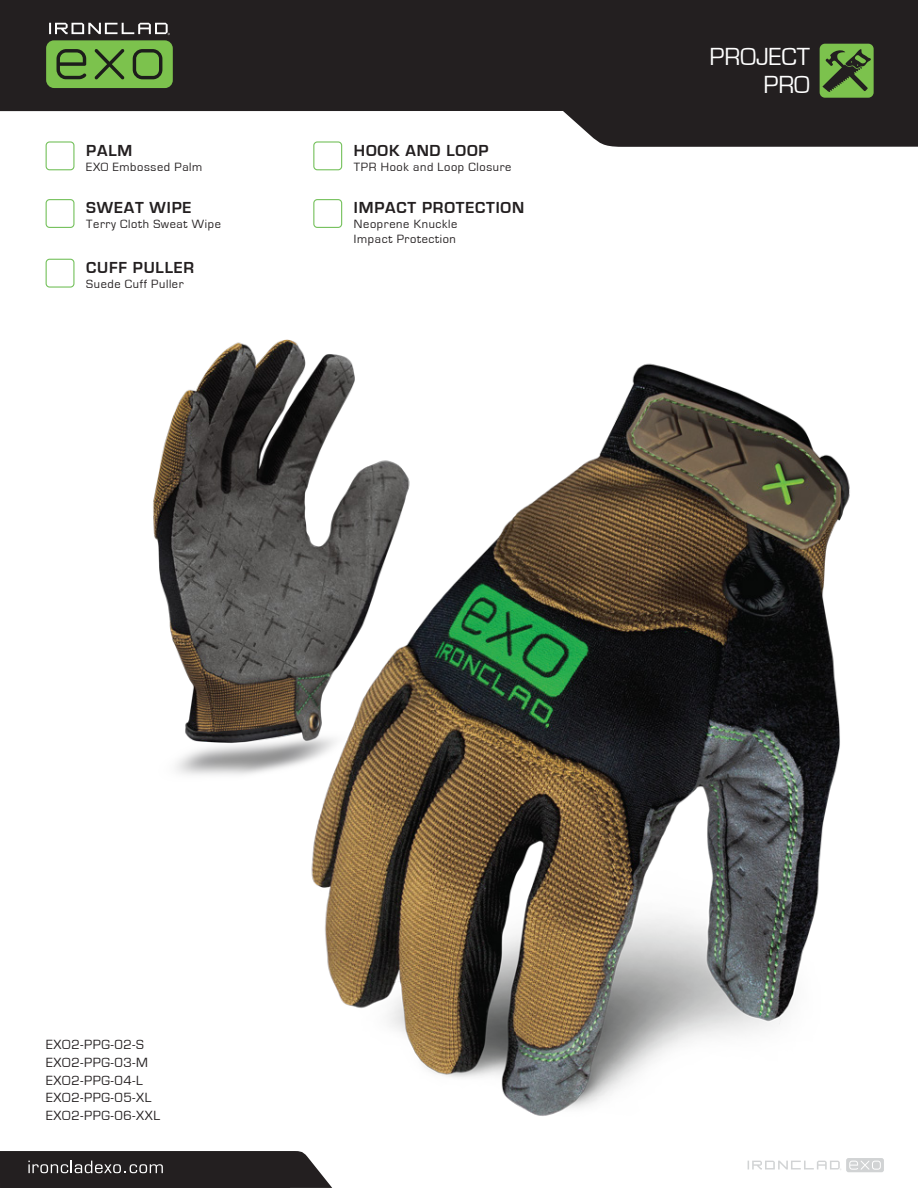
<style>
.page{position:relative;width:918px;height:1188px;background:#fff}
.page>*{position:absolute;margin:0;border:0;box-sizing:border-box;transform-origin:0 0}
.t1{font:25.5px/28.5px "Eurostile";color:#fff;text-align:right}
.t2{font:700 16.5px "Eurostile";letter-spacing:.05em;color:#231f20}
.t3{font:13.8px/17.9px "Eurostile";letter-spacing:.05em;color:#231f20}
.t4{font:12.3px/14.9px "Eurostile";letter-spacing:.05em;color:#231f20}
</style>
<div class="page">
<div style="left:46px;top:259px;width:28px;height:29px;border:1px solid #75c15c;border-radius:3px"></div>
<div style="left:313px;top:141px;width:29px;height:29px;border:1px solid #75c15c;border-radius:3px"></div>
<div style="left:313px;top:199px;width:29px;height:29px;border:1px solid #75c15c;border-radius:3px"></div>
<div style="left:46px;top:141px;width:28px;height:29px;border:1px solid #75c15c;border-radius:3px"></div>
<div style="left:46px;top:199px;width:28px;height:29px;border:1px solid #75c15c;border-radius:3px"></div>
<svg style="left:0;top:0;width:918px;height:147px;fill:#231f20"></svg>
<div style="left:46px;top:40px;width:127px;height:48px;background:#7cc24d;border-radius:8px"></div>
<svg style="left:57px;top:49px;width:29px;height:30px"></svg>
<svg style="left:95px;top:49px;width:29px;height:31px"></svg>
<svg style="left:133px;top:49px;width:29px;height:30px"></svg>
<svg style="left:49px;top:23px;width:121px;height:12px"></svg>
<svg style="left:0;top:1151px;width:332px;height:37px;background:#343031"></svg>
<svg style="left:748px;top:1161px;width:93px;height:9px"></svg>
<div style="left:846px;top:1158px;width:38px;height:14px;background:#d1d3d4;border-radius:2px"></div>
<svg style="left:849px;top:1161px;width:32px;height:9px"></svg>
<svg style="left:820px;top:44px;width:54px;height:54px;background:#62923f"></svg>
<img style="left:153px;top:339px;width:697px;height:777px">
<h2 class="t2" style="left:86px;top:141px;width:48px">PALM</h2>
<p class="t4" style="left:86px;top:159px;width:118px">EXO Embossed Palm</p>
<h2 class="t2" style="left:86px;top:199px;width:107px">SWEAT WIPE</h2>
<p class="t4" style="left:86px;top:217px;width:136px">Terry Cloth Sweat Wipe</p>
<h2 class="t2" style="left:86px;top:259px;width:109px">CUFF PULLER</h2>
<p class="t4" style="left:86px;top:277px;width:99px">Suede Cuff Puller</p>
<h2 class="t2" style="left:354px;top:141px;width:136px">HOOK AND LOOP</h2>
<p class="t4" style="left:354px;top:159px;width:159px">TPR Hook and Loop Closure</p>
<h2 class="t2" style="left:354px;top:199px;width:172px">IMPACT PROTECTION</h2>
<p class="t4" style="left:354px;top:217px;width:105px">Neoprene Knuckle<br>Impact Protection</p>
<h1 class="t1" style="left:710px;top:43px;width:102px">PROJECT<br>PRO</h1>
<p class="t3" style="left:46px;top:1036px;width:115px">EXO2-PPG-02-S<br>EXO2-PPG-03-M<br>EXO2-PPG-04-L<br>EXO2-PPG-05-XL<br>EXO2-PPG-06-XXL</p>
</div>
